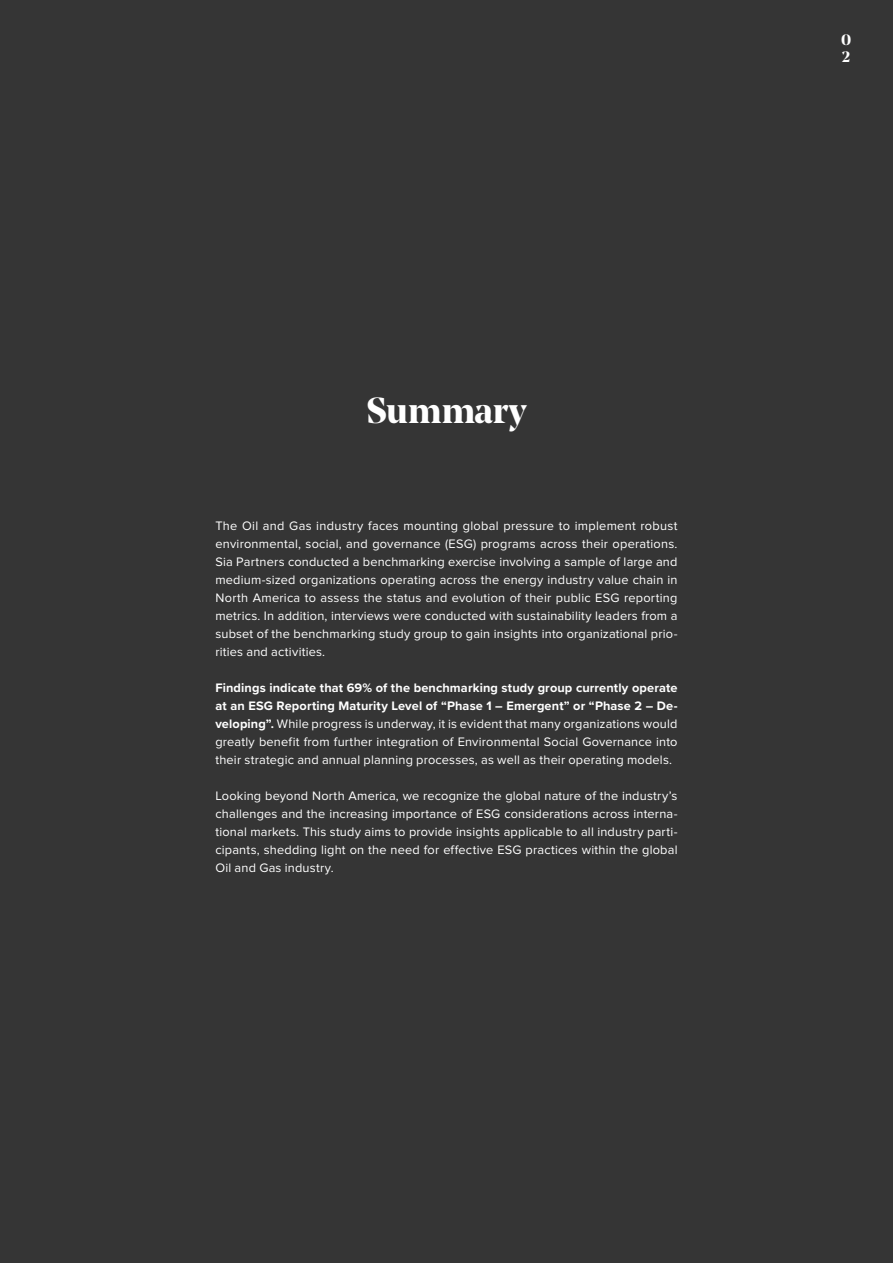
<style>
.page{position:relative;width:893px;height:1263px;background:#353535}
.page>*{position:absolute;margin:0;border:0;box-sizing:border-box;transform-origin:0 0}
.t1{font:700 36px "Noe Display";color:#fff}
.t2{font:700 15px/17.1px "Noe Display";color:#fff}
.t3{font:12.75px/18px "Proxima Nova";letter-spacing:.015em;color:#fff;text-align:justify}
.s1{font-weight:700}
</style>
<div class="page">
<h1 class="t1" style="left:367px;top:387px;width:161px">Summary</h1>
<p class="t3" style="left:215px;top:517px;width:464px">The Oil and Gas industry faces mounting global pressure to implement robust environmental, social, and governance (ESG) programs across their operations.<br>Sia Partners conducted a benchmarking exercise involving a sample of large and medium-sized organizations operating across the energy industry value chain in North America to assess the status and evolution of their public ESG reporting metrics. In addition, interviews were conducted with sustainability leaders from a subset of the benchmarking study group to gain insights into organizational prio&shy;rities and activities.</p>
<p class="t3" style="left:215px;top:679px;width:464px"><span class="s1">Findings indicate that 69% of the benchmarking study group currently operate at an ESG Reporting Maturity Level of “Phase 1 – Emergent” or “Phase 2 – De&shy;veloping”.</span> While progress is underway, it is evident that many organizations would greatly benefit from further integration of Environmental Social Governance into their strategic and annual planning processes, as well as their operating models.</p>
<p class="t3" style="left:215px;top:787px;width:464px">Looking beyond North America, we recognize the global nature of the industry’s challenges and the increasing importance of ESG considerations across interna&shy;tional markets. This study aims to provide insights applicable to all industry parti&shy;cipants, shedding light on the need for effective ESG practices within the global Oil and Gas industry.</p>
<p class="t2" style="left:841px;top:31px;width:12px">0<br>0</p>
</div>
